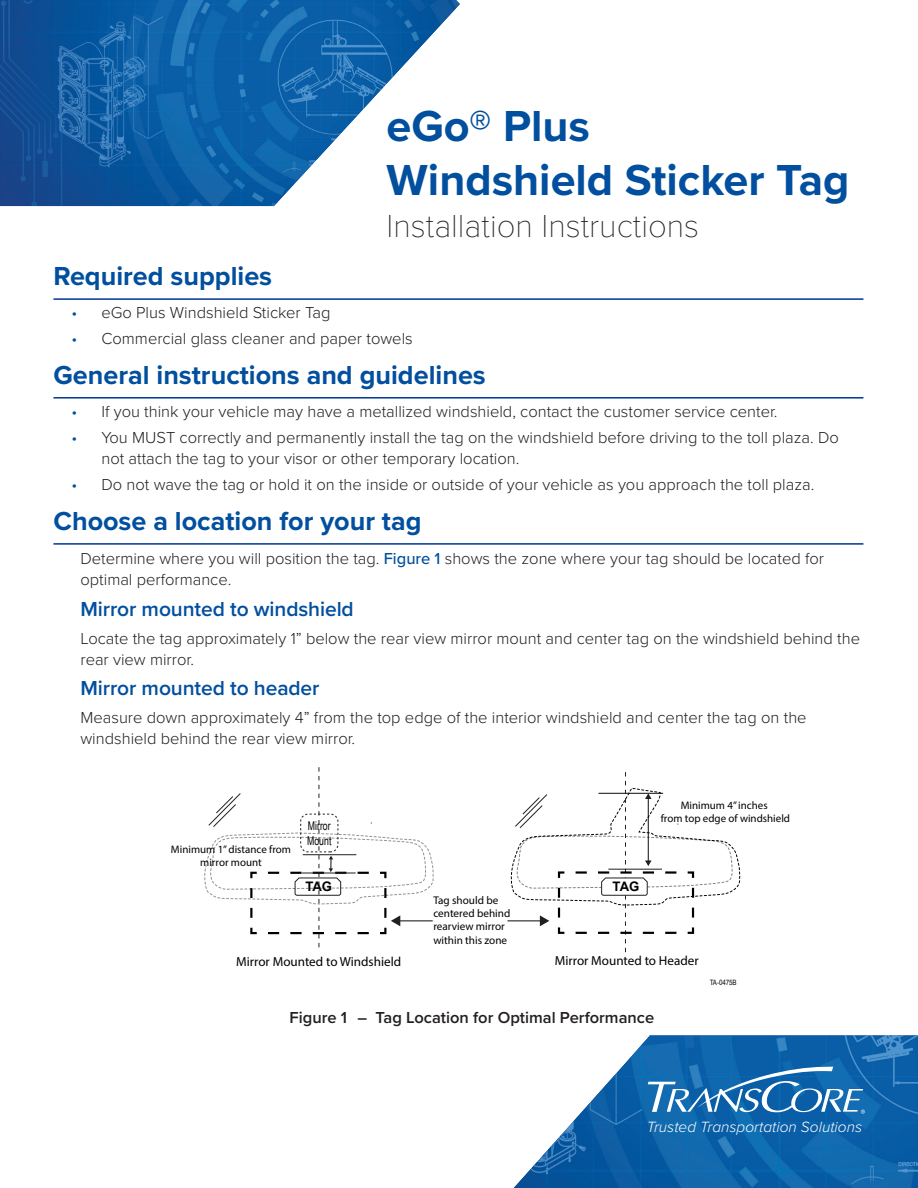
<style>
.page{position:relative;width:918px;height:1188px;background:#fff}
.page>*{position:absolute;margin:0;border:0;box-sizing:border-box;transform-origin:0 0}
.Header_-_Product_Nam{font:700 45px "Proxima Nova";color:#014f9e}
.Header_-_Product_Nam-2{font:100 33px "Proxima Nova T";color:#231f20}
.Body_-_Heading{font:700 27px "Proxima Nova";color:#014f9e}
.Body_-_Subhead{font:600 21px "Proxima Nova";letter-spacing:-.005em;color:#014f9e}
.Body_Copy{font:300 16.5px/21px "Proxima Nova";color:#231f20}
.t1{font:600 16.5px "Proxima Nova";color:#231f20}
.t2{font:italic 300 15.45px "Proxima Nova";color:#fff}
.t3{font:13.2px "Myriad Pro";color:#000}
.t4{font:700 13.2px "Arial";letter-spacing:-.035em;color:#000}
.t5{font:12px/14.4px "Arial Narrow";color:#000;scale:.88 1}
.t6{font:11.1px/13.4px "Myriad Pro";color:#000}
.t7{font:10.95px/13.2px "Myriad Pro";color:#000;text-align:center}
.t8{font:7.5px "Arial Narrow";color:#000}
.s1{color:#014f9e}
.s2{font-weight:500;color:#014f9e}
</style>
<div class="page">
<img style="left:0;top:0;width:460px;height:206px">
<img style="left:513px;top:1035px;width:405px;height:153px">
<svg style="left:648px;top:1067px;width:217px;height:47px;background:#3b82bc"></svg>
<hr style="left:53px;top:298px;width:810px;height:2px;background:#003594">
<hr style="left:53px;top:397px;width:810px;height:2px;background:#003594">
<hr style="left:53px;top:543px;width:810px;height:2px;background:#003594">
<hr style="left:507px;top:920px;width:34px;height:1px;background:#231f20">
<svg style="left:508px;top:772px;width:232px;height:181px"></svg>
<svg style="left:204px;top:767px;width:229px;height:181px"></svg>
<p class="Header_-_Product_Nam" style="left:387px;top:100px;width:205px">eGo® Plus</p>
<p class="Header_-_Product_Nam" style="left:387px;top:154px;width:464px">Windshield Sticker Tag</p>
<p class="Header_-_Product_Nam-2" style="left:387px;top:207px;width:314px">Installation Instructions</p>
<p class="Body_-_Heading" style="left:53px;top:260px;width:220px">Required supplies</p>
<p class="Body_Copy" style="left:71px;top:302px;width:261px"><span class="s1">•</span> eGo Plus Windshield Sticker Tag</p>
<p class="Body_Copy" style="left:71px;top:329px;width:343px"><span class="s1">•</span> Commercial glass cleaner and paper towels</p>
<p class="Body_-_Heading" style="left:53px;top:358px;width:434px">General instructions and guidelines</p>
<p class="Body_Copy" style="left:71px;top:401px;width:708px"><span class="s1">•</span> If you think your vehicle may have a metallized windshield, contact the customer service center.</p>
<p class="Body_Copy" style="left:101px;top:427px;width:739px;text-indent:-30px"><span class="s1">•</span> You MUST correctly and permanently install the tag on the windshield before driving to the toll plaza. Do not attach the tag to your visor or other temporary location.</p>
<p class="Body_Copy" style="left:71px;top:475px;width:744px"><span class="s1">•</span> Do not wave the tag or hold it on the inside or outside of your vehicle as you approach the toll plaza.</p>
<p class="Body_-_Heading" style="left:53px;top:505px;width:370px">Choose a location for your tag</p>
<p class="Body_Copy" style="left:80px;top:548px;width:745px">Determine where you will position the tag. <span class="s2">Figure 1</span> shows the zone where your tag should be located for optimal performance.</p>
<p class="Body_-_Subhead" style="left:80px;top:593px;width:275px">Mirror mounted to windshield</p>
<p class="Body_Copy" style="left:80px;top:628px;width:781px">Locate the tag approximately 1” below the rear view mirror mount and center tag on the windshield behind the rear view mirror.</p>
<p class="Body_-_Subhead" style="left:80px;top:673px;width:241px">Mirror mounted to header</p>
<p class="Body_Copy" style="left:80px;top:707px;width:728px">Measure down approximately 4” from the top edge of the interior windshield and center the tag on the windshield behind the rear view mirror.</p>
<p class="t7" style="left:171px;top:842px;width:122px">Minimum 1” distance from mirror mount</p>
<p class="t5" style="left:307px;top:818px;width:29px">Mirror<br>Mount</p>
<p class="t4" style="left:305px;top:877px;width:28px">TAG</p>
<p class="t3" style="left:236px;top:953px;width:167px">Mirror Mounted to Windshield</p>
<p class="t6" style="left:433px;top:893px;width:78px">Tag should be centered behind rearview mirror within this zone</p>
<p class="t7" style="left:661px;top:799px;width:131px">Minimum 4” inches<br>from top edge of windshield</p>
<p class="t4" style="left:613px;top:877px;width:28px">TAG</p>
<p class="t3" style="left:555px;top:953px;width:146px">Mirror Mounted to Header</p>
<p class="t8" style="left:710px;top:977px;width:29px;rotate:1deg">TA-0475B</p>
<p class="t1" style="left:290px;top:1005px;width:366px">Figure 1 – Tag Location for Optimal Performance</p>
<p class="t2" style="left:647px;top:1117px;width:217px">Trusted Transportation Solutions</p>
</div>
